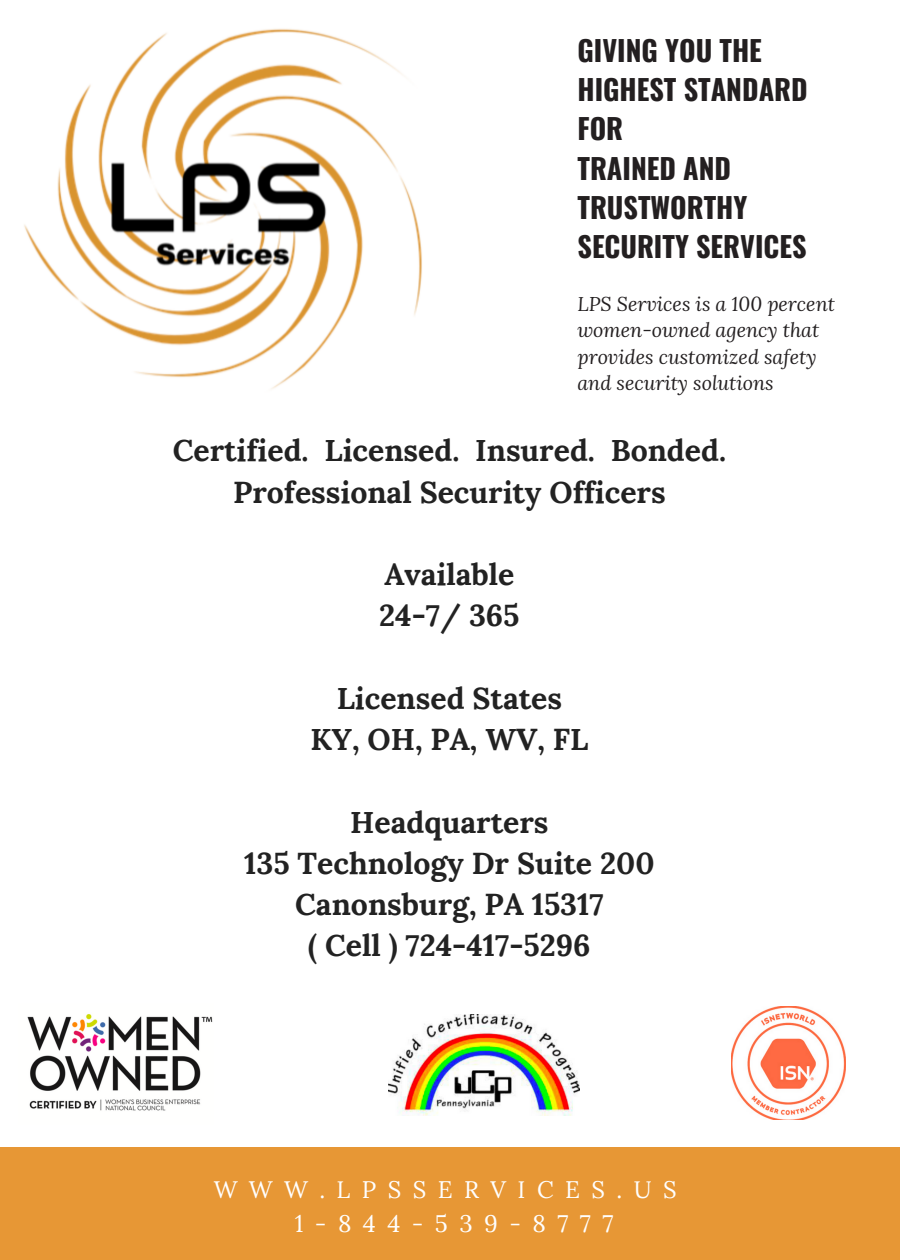
<style>
.page{position:relative;width:900px;height:1260px;background:#fff}
.page>*{position:absolute;margin:0;border:0;box-sizing:border-box;transform-origin:0 0}
.t1{font:700 30.25px/41.2px "Lora";color:#222;text-align:center}
.t2{font:700 28.25px/39.5px "Oswald";color:#231f20}
.t3{font:24px/33.8px "Lora";letter-spacing:.48em;color:#fff}
.t4{font:italic 19.75px/26.2px "Lora";color:#231f20}
</style>
<div class="page">
<div style="left:0;top:1148px;width:900px;height:112px;background:#e79735"></div>
<img style="left:24px;top:28px;width:398px;height:361px">
<img style="left:27px;top:1014px;width:186px;height:97px">
<img style="left:731px;top:1007px;width:115px;height:112px">
<img style="left:388px;top:1014px;width:191px;height:102px">
<p class="t2" style="left:578px;top:29px;width:232px">GIVING YOU THE<br>HIGHEST STANDARD<br>FOR<br>TRAINED AND<br>TRUSTWORTHY<br>SECURITY SERVICES</p>
<p class="t4" style="left:578px;top:290px;width:259px">LPS Services is a 100 percent women-owned agency that provides customized safety and security solutions</p>
<p class="t1" style="left:173px;top:430px;width:555px">Certified. Licensed. Insured. Bonded.<br>Professional Security Officers</p>
<p class="t1" style="left:379px;top:553px;width:142px;text-align:left">Available<br>24-7/ 365</p>
<p class="t1" style="left:311px;top:677px;width:279px">Licensed States<br>KY, OH, PA, WV, FL</p>
<p class="t1" style="left:244px;top:801px;width:412px">Headquarters<br>135 Technology Dr Suite 200<br>Canonsburg, PA 15317<br>( Cell ) 724-417-5296</p>
<p class="t3" style="left:295px;top:1172px;width:383px;text-indent:-81px">WWW.LPSSERVICES.US<br>1-844-539-8777</p>
</div>
